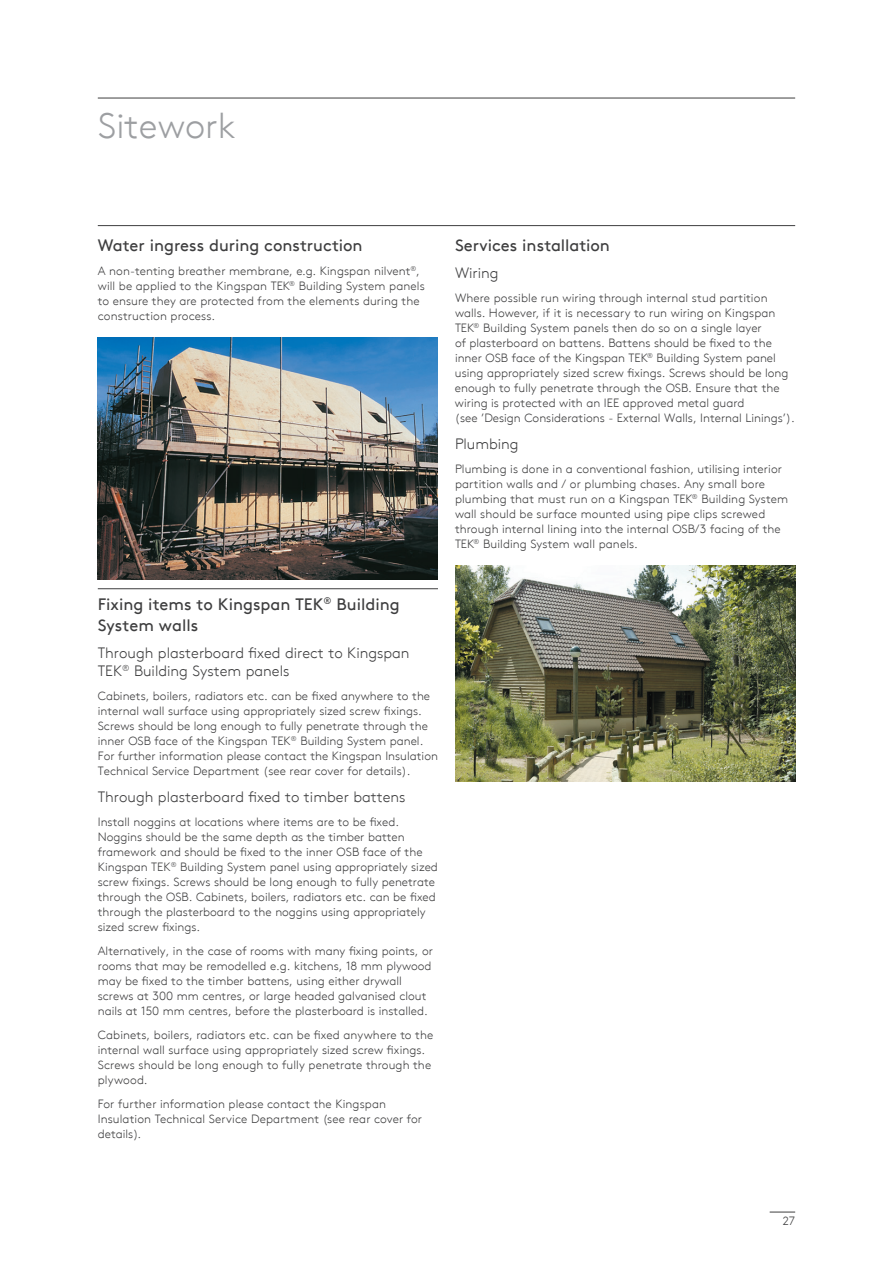
<style>
.page{position:relative;width:893px;height:1263px;background:#fff}
.page>*{position:absolute;margin:0;border:0;box-sizing:border-box;transform-origin:0 0}
.t1{font:300 36px "Kingspan Brown TT";color:#9d9fa2}
.t2{font:16.5px/21px "Kingspan Brown TT";color:#3e3e3f}
.t3{font:300 15px/18px "Kingspan Brown TT";color:#3e3e3f}
.t4{font:300 12px/15px "Kingspan Brown TT";color:#3e3e3f}
</style>
<div class="page">
<svg style="left:770px;top:1212px;width:25px;height:1px"></svg>
<hr style="left:98px;top:225px;width:697px;height:1px;background:#3e3e3f">
<hr style="left:98px;top:98px;width:697px;height:1px;background:#3e3e3f">
<img style="left:455px;top:565px;width:340px;height:217px">
<img style="left:98px;top:337px;width:340px;height:242px">
<hr style="left:98px;top:588px;width:340px;height:1px;background:#3e3e3f">
<h1 class="t1" style="left:98px;top:99px;width:139px">Sitework</h1>
<h2 class="t2" style="left:98px;top:233px;width:266px">Water ingress during construction</h2>
<p class="t4" style="left:98px;top:262px;width:328px">A non-tenting breather membrane, e.g. Kingspan nilvent<sup>®</sup>, will be applied to the Kingspan TEK<sup>®</sup> Building System panels to ensure they are protected from the elements during the construction process.</p>
<h2 class="t2" style="left:455px;top:233px;width:156px">Services installation</h2>
<p class="t3" style="left:455px;top:262px;width:45px">Wiring</p>
<p class="t4" style="left:455px;top:289px;width:341px">Where possible run wiring through internal stud partition walls. However, if it is necessary to run wiring on Kingspan TEK<sup>®</sup> Building System panels then do so on a single layer<br>of plasterboard on battens. Battens should be fixed to the inner OSB face of the Kingspan TEK<sup>®</sup> Building System panel using appropriately sized screw fixings. Screws should be long enough to fully penetrate through the OSB. Ensure that the wiring is protected with an IEE approved metal guard<br>(see ’Design Considerations - External Walls, Internal Linings’).</p>
<p class="t3" style="left:455px;top:433px;width:65px">Plumbing</p>
<p class="t4" style="left:455px;top:460px;width:335px">Plumbing is done in a conventional fashion, utilising interior partition walls and / or plumbing chases. Any small bore plumbing that must run on a Kingspan TEK<sup>®</sup> Building System wall should be surface mounted using pipe clips screwed through internal lining into the internal OSB/3 facing of the TEK<sup>®</sup> Building System wall panels.</p>
<h2 class="t2" style="left:98px;top:592px;width:304px">Fixing items to Kingspan TEK<sup>®</sup> Building<br>System walls</h2>
<p class="t3" style="left:98px;top:643px;width:313px">Through plasterboard fixed direct to Kingspan<br>TEK<sup>®</sup> Building System panels</p>
<p class="t4" style="left:98px;top:687px;width:342px">Cabinets, boilers, radiators etc. can be fixed anywhere to the internal wall surface using appropriately sized screw fixings.<br>Screws should be long enough to fully penetrate through the inner OSB face of the Kingspan TEK<sup>®</sup> Building System panel.<br>For further information please contact the Kingspan Insulation Technical Service Department (see rear cover for details).</p>
<p class="t3" style="left:98px;top:787px;width:309px">Through plasterboard fixed to timber battens</p>
<p class="t4" style="left:98px;top:813px;width:342px">Install noggins at locations where items are to be fixed.<br>Noggins should be the same depth as the timber batten framework and should be fixed to the inner OSB face of the Kingspan TEK<sup>®</sup> Building System panel using appropriately sized screw fixings. Screws should be long enough to fully penetrate through the OSB. Cabinets, boilers, radiators etc. can be fixed through the plasterboard to the noggins using appropriately sized screw fixings.</p>
<p class="t4" style="left:98px;top:942px;width:337px">Alternatively, in the case of rooms with many fixing points, or rooms that may be remodelled e.g. kitchens, 18 mm plywood may be fixed to the timber battens, using either drywall screws at 300 mm centres, or large headed galvanised clout nails at 150 mm centres, before the plasterboard is installed.</p>
<p class="t4" style="left:98px;top:1026px;width:337px">Cabinets, boilers, radiators etc. can be fixed anywhere to the internal wall surface using appropriately sized screw fixings.<br>Screws should be long enough to fully penetrate through the plywood.</p>
<p class="t4" style="left:98px;top:1095px;width:326px">For further information please contact the Kingspan<br>Insulation Technical Service Department (see rear cover for details).</p>
<p class="t4" style="left:783px;top:1213px;width:14px">27</p>
</div>
